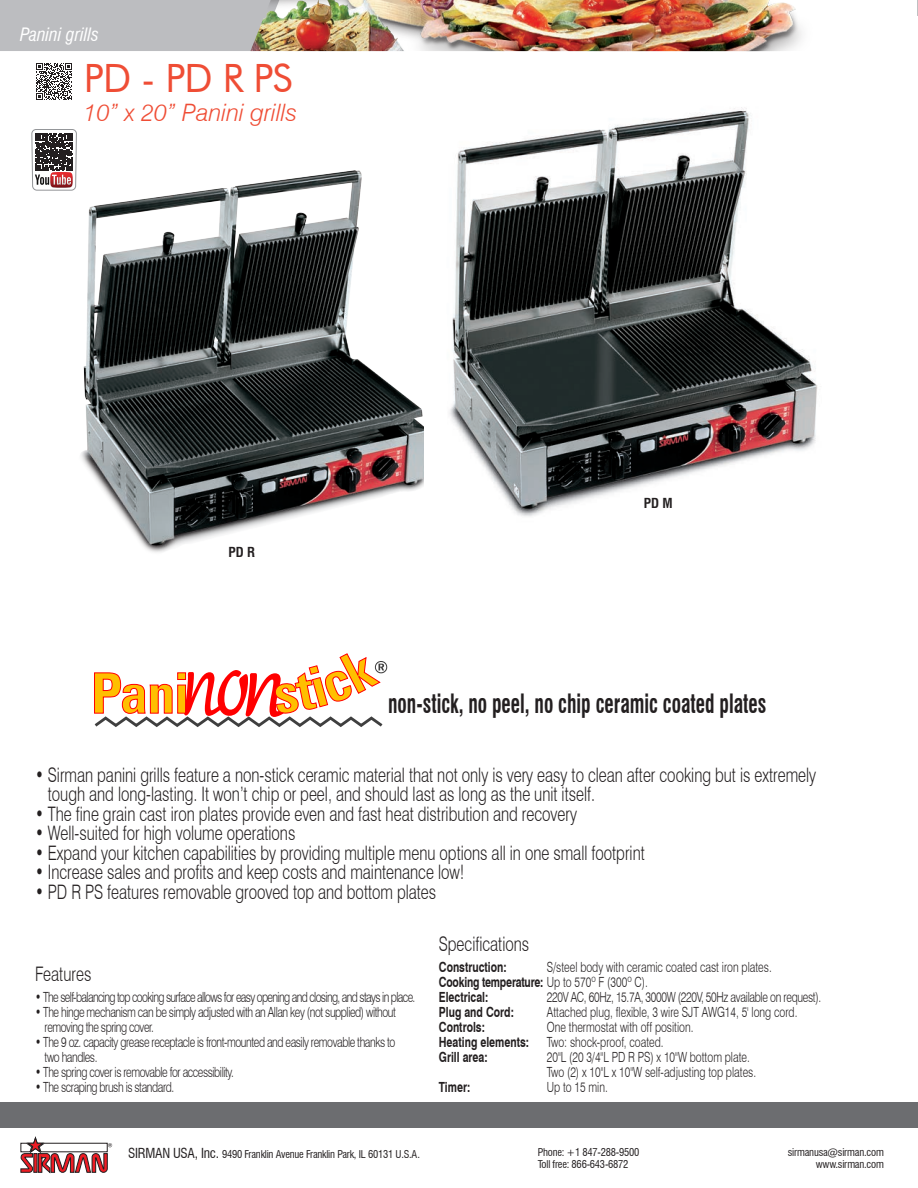
<style>
.page{position:relative;width:918px;height:1188px;background:#fff}
.page>*{position:absolute;margin:0;border:0;box-sizing:border-box;transform-origin:0 0}
.Nome{font:39px "Futura BT";color:#ef4d35}
.testo2_pagina{font:700 condensed 25.95px "Swiss 721 BT";color:#231f20;scale:.75 1}
.Lang2{font:italic 300 24px "Swiss 721 BT";color:#ef4d35}
.titolo_testo2{font:300 19.95px/19.5px "Swiss 721 BT";color:#231f20;scale:.75 1}
.testo2_pagina-2{font:300 19.95px "Swiss 721 BT";color:#231f20;scale:.75 1}
.t1{font:italic condensed 18px "Swiss 721 BT";color:#fff}
.testo2_pagina-3{font:300 13.95px "Swiss 721 BT";letter-spacing:-.04em;color:#231f20;scale:.75 1}
.testo2_pagina-4{font:300 13.95px "Swiss 721 BT";color:#231f20;scale:.75 1}
.testo2_pagina-5{font:300 13.95px "Swiss 721 BT";letter-spacing:-.06em;color:#231f20;scale:.75 1}
.testo2_pagina-6{font:700 13.95px "Swiss 721 BT";color:#231f20;scale:.75 1}
.testo2_pagina-7{font:700 13.95px "Swiss 721 BT";letter-spacing:-.02em;color:#231f20;scale:.75 1}
.didascalie_macchine{font:700 condensed 13.5px "Swiss 721 BT";color:#231f20}
.testo2_pagina-8{font:condensed 10.5px "Swiss 721 BT";letter-spacing:-.02em;color:#231f20}
.s1{font-weight:300}
.s2{font-size:13.5px}
</style>
<div class="page">
<div style="left:0;top:1102px;width:917px;height:25px;background:#6c6d70"></div>
<svg style="left:917px;top:1102px;width:1px;height:25px"></svg>
<img style="left:287px;top:0;width:515px;height:51px">
<img style="left:81px;top:170px;width:343px;height:383px">
<img style="left:449px;top:107px;width:369px;height:410px">
<svg style="left:94px;top:653px;width:293px;height:74px"></svg>
<svg style="left:21px;top:1136px;width:91px;height:36px"></svg>
<svg style="left:0;top:0;width:287px;height:292px"></svg>
<svg style="left:917px;top:0;width:1px;height:16px"></svg>
<p class="t1" style="left:20px;top:24px;width:80px">Panini grills</p>
<p class="Nome" style="left:84px;top:55px;width:210px">PD - PD R PS</p>
<p class="Lang2" style="left:84px;top:98px;width:215px">10” x 20” Panini grills</p>
<p class="didascalie_macchine" style="left:228px;top:544px;width:28px">PD R</p>
<p class="didascalie_macchine" style="left:644px;top:494px;width:30px">PD M</p>
<p class="testo2_pagina" style="left:388px;top:688px;width:506px">non-stick, no peel, no chip ceramic coated plates</p>
<p class="titolo_testo2" style="left:48px;top:764px;width:1026px;text-indent:-13px">• Sirman panini grills feature a non-stick ceramic material that not only is very easy to clean after cooking but is extremely tough and long-lasting. It won’t chip or peel, and should last as long as the unit itself.</p>
<p class="titolo_testo2" style="left:35px;top:803px;width:724px">• The fine grain cast iron plates provide even and fast heat distribution and recovery</p>
<p class="titolo_testo2" style="left:35px;top:823px;width:349px">• Well-suited for high volume operations</p>
<p class="titolo_testo2" style="left:35px;top:842px;width:814px">• Expand your kitchen capabilities by providing multiple menu options all in one small footprint</p>
<p class="titolo_testo2" style="left:35px;top:862px;width:574px">• Increase sales and profits and keep costs and maintenance low!</p>
<p class="titolo_testo2" style="left:35px;top:881px;width:536px">• PD R PS features removable grooved top and bottom plates</p>
<p class="testo2_pagina-2" style="left:35px;top:961px;width:77px">Features</p>
<p class="testo2_pagina-5" style="left:35px;top:988px;width:509px">• The self-balancing top cooking surface allows for easy opening and closing, and stays in place.</p>
<p class="testo2_pagina-3" style="left:35px;top:1003px;width:483px">• The hinge mechanism can be simply adjusted with an Allan key (not supplied) without</p>
<p class="testo2_pagina-3" style="left:45px;top:1018px;width:147px">removing the spring cover.</p>
<p class="testo2_pagina-3" style="left:35px;top:1033px;width:482px">• The 9 oz. capacity grease receptacle is front-mounted and easily removable thanks to</p>
<p class="testo2_pagina-3" style="left:45px;top:1048px;width:72px">two handles.</p>
<p class="testo2_pagina-3" style="left:35px;top:1063px;width:267px">• The spring cover is removable for accessibility.</p>
<p class="testo2_pagina-3" style="left:35px;top:1078px;width:187px">• The scraping brush is standard.</p>
<p class="titolo_testo2" style="left:439px;top:934px;width:122px">Specifications</p>
<p class="testo2_pagina-6" style="left:439px;top:958px;width:92px">Construction:</p>
<p class="testo2_pagina-4" style="left:547px;top:958px;width:301px">S/steel body with ceramic coated cast iron plates.</p>
<p class="testo2_pagina-7" style="left:439px;top:973px;width:280px">Cooking temperature: <span class="s1">Up to 570º F (300º C).</span></p>
<p class="testo2_pagina-6" style="left:439px;top:988px;width:68px">Electrical:</p>
<p class="testo2_pagina-3" style="left:547px;top:988px;width:367px">220V AC, 60Hz, 15.7A, 3000W (220V, 50Hz available on request).</p>
<p class="testo2_pagina-6" style="left:439px;top:1003px;width:102px">Plug and Cord:</p>
<p class="testo2_pagina-4" style="left:547px;top:1003px;width:336px">Attached plug, flexible, 3 wire SJT AWG14, 5' long cord.</p>
<p class="testo2_pagina-6" style="left:439px;top:1018px;width:63px">Controls:</p>
<p class="testo2_pagina-4" style="left:547px;top:1018px;width:197px">One thermostat with off position.</p>
<p class="testo2_pagina-6" style="left:439px;top:1033px;width:122px">Heating elements:</p>
<p class="testo2_pagina-4" style="left:547px;top:1033px;width:157px">Two: shock-proof, coated.</p>
<p class="testo2_pagina-6" style="left:439px;top:1048px;width:67px">Grill area:</p>
<p class="testo2_pagina-4" style="left:547px;top:1048px;width:272px">20"L (20 3/4"L PD R PS) x 10"W bottom plate.</p>
<p class="testo2_pagina-4" style="left:547px;top:1063px;width:281px">Two (2) x 10"L x 10"W self-adjusting top plates.</p>
<p class="testo2_pagina-6" style="left:439px;top:1078px;width:43px">Timer:</p>
<p class="testo2_pagina-3" style="left:547px;top:1078px;width:83px">Up to 15 min.</p>
<p class="testo2_pagina-8" style="left:128px;top:1148px;width:293px"><span class="s2">SIRMAN USA, Inc.</span> 9490 Franklin Avenue Franklin Park, IL 60131 U.S.A.</p>
<p class="testo2_pagina-8" style="left:538px;top:1145px;width:103px">Phone: +1 847-288-9500</p>
<p class="testo2_pagina-8" style="left:538px;top:1157px;width:92px">Toll free: 866-643-6872</p>
<p class="testo2_pagina-8" style="left:788px;top:1145px;width:98px">sirmanusa@sirman.com</p>
<p class="testo2_pagina-8" style="left:816px;top:1157px;width:70px">www.sirman.com</p>
</div>
